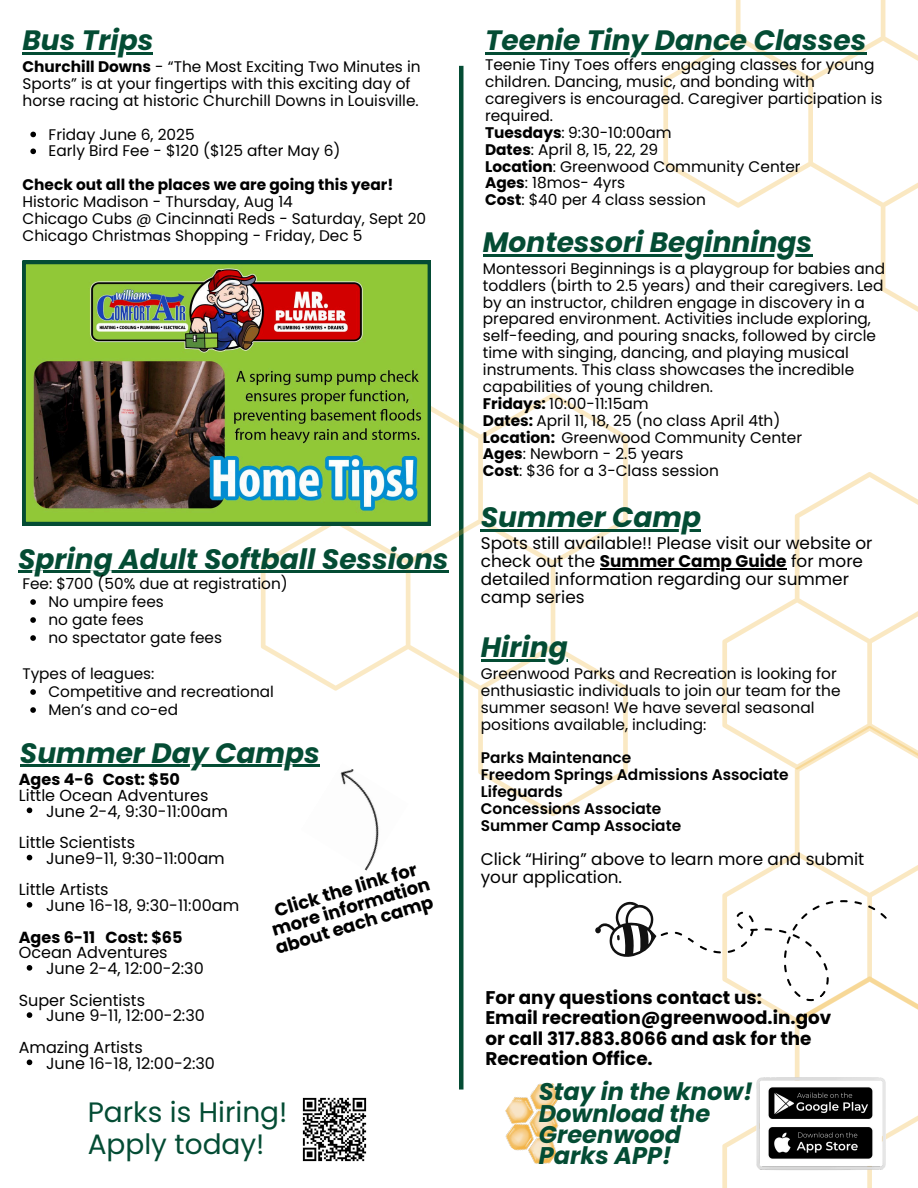
<style>
.page{position:relative;width:918px;height:1188px;background:#fff}
.page>*{position:absolute;margin:0;border:0;box-sizing:border-box;transform-origin:0 0}
.t1{font:italic 700 28.05px "Poppins";color:#044c34}
.t2{font:28.05px/31.5px "Poppins";color:#044c34}
.t3{font:italic 700 24.15px/21.3px "Poppins";color:#044c34}
.t4{font:700 18.3px/20.2px "Poppins";color:#000}
.t5{font:700 18px/18px "Poppins";color:#000;text-align:center}
.t6{font:16.8px/18px "Poppins";color:#000}
.t7{font:16.05px "Poppins";color:#000}
.t8{font:700 16.05px "Poppins";color:#000}
.t9{font:15.3px/16.8px "Poppins";color:#000}
.t10{font:600 15.3px/16.8px "Poppins";color:#000}
.t11{font:700 15.3px "Poppins";color:#000}
.s1{font-weight:700}
</style>
<div class="page">
<hr style="left:459px;top:66px;width:4px;height:1024px;background:#044c34">
<svg style="left:261px;top:393px;width:366px;height:423px"></svg>
<svg style="left:663px;top:0;width:255px;height:312px"></svg>
<svg style="left:722px;top:472px;width:196px;height:254px"></svg>
<svg style="left:722px;top:1149px;width:164px;height:39px"></svg>
<svg style="left:722px;top:726px;width:196px;height:423px"></svg>
<svg style="left:674px;top:836px;width:231px;height:214px"></svg>
<svg style="left:595px;top:901px;width:73px;height:56px"></svg>
<img style="left:505px;top:1083px;width:54px;height:81px">
<img style="left:756px;top:1077px;width:129px;height:93px">
<img style="left:302px;top:1097px;width:65px;height:65px">
<svg style="left:30px;top:132px;width:6px;height:5px"></svg>
<svg style="left:30px;top:149px;width:6px;height:5px"></svg>
<hr style="left:23px;top:52px;width:130px;height:3px;background:#044c34">
<img style="left:23px;top:261px;width:408px;height:264px">
<img style="left:300px;top:763px;width:108px;height:108px">
<hr style="left:483px;top:255px;width:329px;height:2px;background:#044c34">
<hr style="left:485px;top:52px;width:102px;height:2px;background:#044c34">
<hr style="left:587px;top:52px;width:160px;height:2px;background:#044c34">
<hr style="left:747px;top:52px;width:119px;height:2px;background:#044c34">
<hr style="left:600px;top:568px;width:187px;height:1px;background:#000">
<hr style="left:481px;top:530px;width:220px;height:2px;background:#044c34">
<svg style="left:27px;top:808px;width:5px;height:5px"></svg>
<svg style="left:27px;top:855px;width:5px;height:5px"></svg>
<svg style="left:27px;top:902px;width:5px;height:6px"></svg>
<svg style="left:27px;top:965px;width:5px;height:6px"></svg>
<svg style="left:27px;top:1012px;width:5px;height:6px"></svg>
<svg style="left:27px;top:1060px;width:5px;height:5px"></svg>
<hr style="left:20px;top:765px;width:189px;height:2px;background:#044c34">
<hr style="left:209px;top:765px;width:111px;height:2px;background:#044c34">
<hr style="left:18px;top:571px;width:431px;height:2px;background:#044c34">
<svg style="left:30px;top:599px;width:6px;height:6px"></svg>
<svg style="left:30px;top:617px;width:6px;height:6px"></svg>
<svg style="left:30px;top:635px;width:6px;height:6px"></svg>
<svg style="left:30px;top:689px;width:6px;height:6px"></svg>
<svg style="left:30px;top:707px;width:6px;height:6px"></svg>
<hr style="left:481px;top:659px;width:87px;height:3px;background:#044c34">
<h1 class="t1" style="left:23px;top:21px;width:132px">Bus Trips</h1>
<p class="t9" style="left:23px;top:58px;width:400px"><span class="s1">Churchill Downs</span> - “The Most Exciting Two Minutes in<br>Sports” is at your fingertips with this exciting day of horse racing at historic Churchill Downs in Louisville.</p>
<p class="t9" style="left:49px;top:126px;width:148px">Friday June 6, 2025</p>
<p class="t9" style="left:49px;top:143px;width:293px">Early Bird Fee - $120 ($125 after May 6)</p>
<p class="t11" style="left:23px;top:174px;width:372px">Check out all the places we are going this year!</p>
<p class="t9" style="left:23px;top:193px;width:272px">Historic Madison - Thursday, Aug 14</p>
<p class="t9" style="left:23px;top:210px;width:405px">Chicago Cubs @ Cincinnati Reds - Saturday, Sept 20</p>
<p class="t9" style="left:23px;top:227px;width:342px">Chicago Christmas Shopping - Friday, Dec 5</p>
<p class="t1" style="left:18px;top:539px;width:432px">Spring Adult Softball Sessions</p>
<p class="t9" style="left:22px;top:575px;width:267px">Fee: $700 (50% due at registration)</p>
<p class="t9" style="left:48px;top:593px;width:117px">No umpire fees</p>
<p class="t9" style="left:48px;top:611px;width:97px">no gate fees</p>
<p class="t9" style="left:48px;top:629px;width:175px">no spectator gate fees</p>
<p class="t9" style="left:22px;top:665px;width:134px">Types of leagues:</p>
<p class="t9" style="left:48px;top:683px;width:227px">Competitive and recreational</p>
<p class="t9" style="left:48px;top:701px;width:131px">Men’s and co-ed</p>
<p class="t1" style="left:20px;top:733px;width:301px">Summer Day Camps</p>
<p class="t8" style="left:19px;top:768px;width:163px">Ages 4-6 Cost: $50</p>
<p class="t7" style="left:19px;top:784px;width:191px">Little Ocean Adventures</p>
<p class="t7" style="left:46px;top:800px;width:183px">June 2-4, 9:30-11:00am</p>
<p class="t7" style="left:19px;top:831px;width:118px">Little Scientists</p>
<p class="t7" style="left:46px;top:847px;width:180px">June9-11, 9:30-11:00am</p>
<p class="t7" style="left:19px;top:878px;width:91px">Little Artists</p>
<p class="t7" style="left:46px;top:894px;width:195px">June 16-18, 9:30-11:00am</p>
<h1 class="t8" style="left:19px;top:926px;width:165px">Ages 6-11 Cost: $65</h1>
<p class="t7" style="left:19px;top:941px;width:150px">Ocean Adventures</p>
<h6 class="t7" style="left:46px;top:957px;width:159px">June 2-4, 12:00-2:30</h6>
<h5 class="t7" style="left:19px;top:989px;width:128px">Super Scientists</h5>
<p class="t7" style="left:46px;top:1004px;width:160px">June 9-11, 12:00-2:30</p>
<h1 class="t7" style="left:19px;top:1036px;width:125px">Amazing Artists</h1>
<p class="t7" style="left:46px;top:1052px;width:170px">June 16-18, 12:00-2:30</p>
<p class="t5" style="left:263px;top:905px;width:167px;rotate:-17deg">Click the link for more information about each camp</p>
<p class="t2" style="left:88px;top:1097px;width:201px">Parks is Hiring!<br>Apply today!</p>
<p class="t1" style="left:485px;top:20px;width:383px">Teenie Tiny Dance Classes</p>
<p class="t9" style="left:485px;top:57px;width:399px">Teenie Tiny Toes offers engaging classes for young children. Dancing, music, and bonding with caregivers is encouraged. Caregiver participation is required.</p>
<p class="t9" style="left:485px;top:124px;width:188px"><span class="s1">Tuesdays</span>: 9:30-10:00am</p>
<p class="t9" style="left:485px;top:141px;width:175px"><span class="s1">Dates</span>: April 8, 15, 22, 29</p>
<p class="t9" style="left:485px;top:158px;width:317px"><span class="s1">Location</span>: Greenwood Community Center</p>
<p class="t9" style="left:485px;top:175px;width:142px"><span class="s1">Ages</span>: 18mos- 4yrs</p>
<p class="t9" style="left:485px;top:192px;width:222px"><span class="s1">Cost</span>: $40 per 4 class session</p>
<p class="t1" style="left:483px;top:223px;width:331px">Montessori Beginnings</p>
<p class="t9" style="left:483px;top:260px;width:404px">Montessori Beginnings is a playgroup for babies and toddlers (birth to 2.5 years) and their caregivers. Led by an instructor, children engage in discovery in a prepared environment. Activities include exploring, self-feeding, and pouring snacks, followed by circle time with singing, dancing, and playing musical instruments. This class showcases the incredible capabilities of young children.</p>
<p class="t9" style="left:483px;top:395px;width:167px"><span class="s1">Fridays:</span> 10:00-11:15am</p>
<p class="t9" style="left:483px;top:412px;width:299px"><span class="s1">Dates:</span> April 11, 18, 25 (no class April 4th)</p>
<p class="t9" style="left:483px;top:429px;width:321px"><span class="s1">Location:</span> Greenwood Community Center</p>
<p class="t9" style="left:483px;top:446px;width:202px"><span class="s1">Ages</span>: Newborn - 2.5 years</p>
<h1 class="t9" style="left:483px;top:463px;width:238px"><span class="s1">Cost</span>: $36 for a 3-Class session</h1>
<h1 class="t1" style="left:481px;top:498px;width:222px">Summer Camp</h1>
<h1 class="t6" style="left:481px;top:534px;width:393px">Spots still available!! Please visit our website or check out the <span class="s1">Summer Camp Guide</span> for more</h1>
<h5 class="t6" style="left:481px;top:570px;width:370px">detailed information regarding our summer camp series</h5>
<p class="t1" style="left:481px;top:628px;width:88px">Hiring</p>
<p class="t9" style="left:481px;top:665px;width:361px">Greenwood Parks and Recreation is looking for enthusiastic individuals to join our team for the summer season! We have several seasonal positions available, including:</p>
<p class="t10" style="left:481px;top:750px;width:309px">Parks Maintenance<br>Freedom Springs Admissions Associate<br>Lifeguards<br>Concessions Associate<br>Summer Camp Associate</p>
<p class="t6" style="left:481px;top:850px;width:385px">Click “Hiring” above to learn more and submit your application.</p>
<p class="t4" style="left:485px;top:988px;width:347px">For any questions contact us:<br>Email recreation@greenwood.in.gov or call 317.883.8066 and ask for the<br>Recreation Office.</p>
<p class="t3" style="left:539px;top:1081px;width:215px">Stay in the know!<br>Download the<br>Greenwood<br>Parks APP!</p>
</div>
